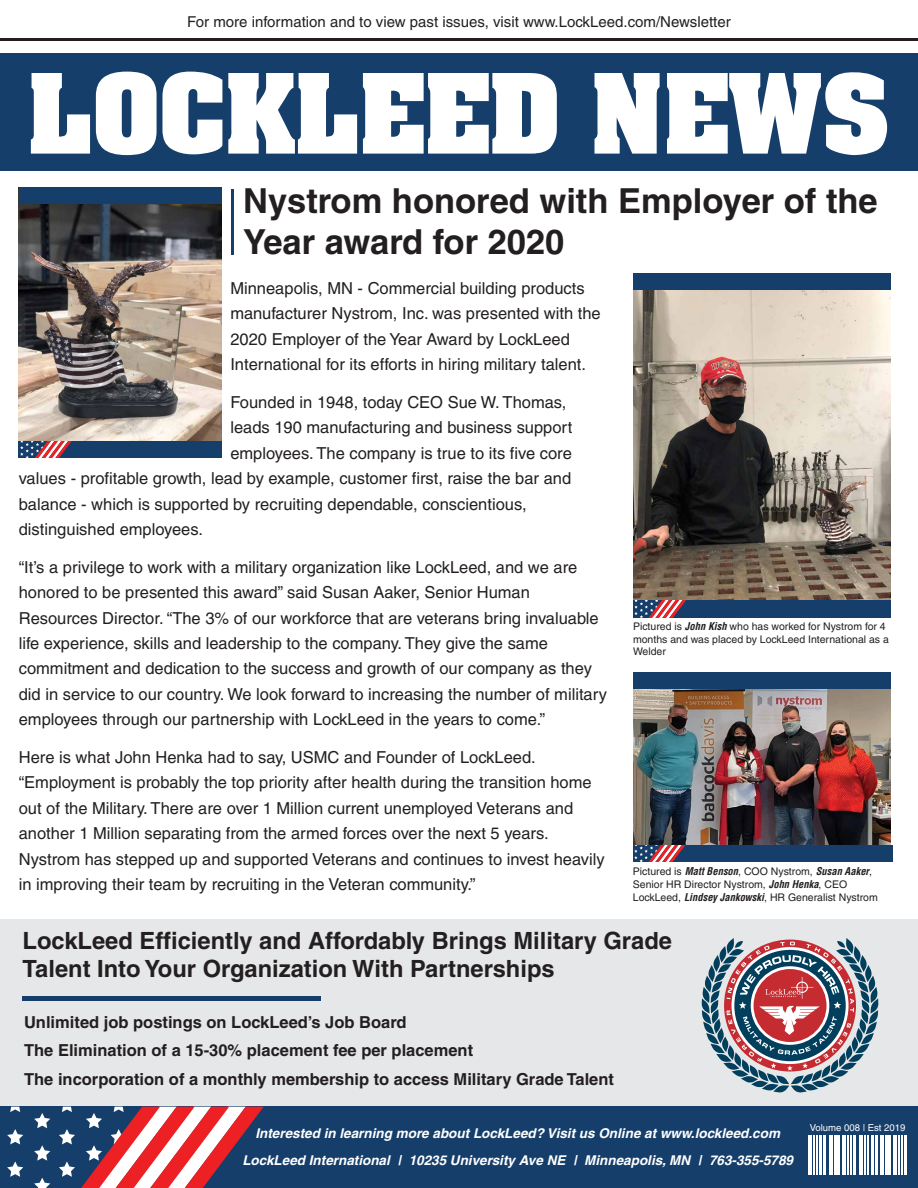
<style>
.page{position:relative;width:918px;height:1188px;background:#fff}
.page>*{position:absolute;margin:0;border:0;box-sizing:border-box;transform-origin:0 0}
.t1{font:700 34.5px/41.4px "Helvetica";color:#231f20}
.t2{font:700 23.7px/28.5px "Helvetica";color:#231f20}
.t3{font:16.5px/25.5px "Helvetica";color:#231f20}
.t4{font:700 16.5px/28.5px "Helvetica";color:#231f20}
.t5{font:15px "Helvetica";color:#231f20}
.t6{font:italic 700 13.5px "Helvetica";color:#fff}
.t7{font:10.5px/12.6px "Helvetica";color:#231f20}
.t8{font:9.6px "Helvetica";color:#fff}
.s1{font-family:"Helvetica CE";font-weight:700;font-style:italic;font-stretch:condensed}
</style>
<div class="page">
<div style="left:0;top:920px;width:918px;height:187px;background:#e6e7e8"></div>
<div style="left:0;top:1107px;width:918px;height:81px;background:#153e6a"></div>
<svg style="left:10px;top:1107px;width:10px;height:5px"></svg>
<svg style="left:7px;top:1129px;width:16px;height:15px"></svg>
<svg style="left:7px;top:1161px;width:16px;height:16px"></svg>
<svg style="left:34px;top:1113px;width:16px;height:15px"></svg>
<svg style="left:34px;top:1145px;width:16px;height:16px"></svg>
<svg style="left:34px;top:1178px;width:16px;height:10px"></svg>
<svg style="left:62px;top:1107px;width:10px;height:5px"></svg>
<svg style="left:59px;top:1129px;width:16px;height:15px"></svg>
<svg style="left:59px;top:1161px;width:16px;height:16px"></svg>
<svg style="left:81px;top:1107px;width:183px;height:81px"></svg>
<div style="left:0;top:53px;width:918px;height:117px;background:#153e6a"></div>
<hr style="left:0;top:38px;width:918px;height:3px;background:#231f20">
<svg style="left:31px;top:73px;width:59px;height:81px"></svg>
<svg style="left:96px;top:72px;width:126px;height:83px"></svg>
<svg style="left:228px;top:73px;width:129px;height:81px"></svg>
<svg style="left:363px;top:73px;width:194px;height:81px"></svg>
<svg style="left:595px;top:73px;width:65px;height:81px;background:#dae0e7"></svg>
<svg style="left:667px;top:72px;width:220px;height:83px"></svg>
<hr style="left:905px;top:1135px;width:2px;height:39px;background:#fff">
<hr style="left:875px;top:1135px;width:2px;height:39px;background:#fff">
<div style="left:885px;top:1135px;width:6px;height:39px;background:#fff"></div>
<hr style="left:901px;top:1135px;width:1px;height:39px;background:#fff">
<hr style="left:899px;top:1135px;width:1px;height:39px;background:#fff">
<hr style="left:896px;top:1135px;width:1px;height:39px;background:#fff">
<hr style="left:893px;top:1135px;width:1px;height:39px;background:#fff">
<hr style="left:871px;top:1135px;width:2px;height:39px;background:#fff">
<hr style="left:867px;top:1135px;width:1px;height:39px;background:#fff">
<hr style="left:865px;top:1135px;width:1px;height:39px;background:#fff">
<hr style="left:862px;top:1135px;width:1px;height:39px;background:#fff">
<hr style="left:859px;top:1135px;width:1px;height:39px;background:#fff">
<hr style="left:883px;top:1135px;width:1px;height:39px;background:#fff">
<hr style="left:880px;top:1135px;width:1px;height:39px;background:#fff">
<hr style="left:853px;top:1135px;width:3px;height:39px;background:#fff">
<hr style="left:823px;top:1135px;width:3px;height:39px;background:#fff">
<div style="left:834px;top:1135px;width:5px;height:39px;background:#fff"></div>
<hr style="left:850px;top:1135px;width:1px;height:39px;background:#fff">
<hr style="left:847px;top:1135px;width:1px;height:39px;background:#fff">
<hr style="left:845px;top:1135px;width:1px;height:39px;background:#fff">
<hr style="left:842px;top:1135px;width:1px;height:39px;background:#fff">
<hr style="left:819px;top:1135px;width:3px;height:39px;background:#fff">
<hr style="left:816px;top:1135px;width:1px;height:39px;background:#fff">
<hr style="left:813px;top:1135px;width:2px;height:39px;background:#fff">
<hr style="left:811px;top:1135px;width:1px;height:39px;background:#fff">
<hr style="left:808px;top:1135px;width:1px;height:39px;background:#fff">
<hr style="left:832px;top:1135px;width:1px;height:39px;background:#fff">
<hr style="left:829px;top:1135px;width:1px;height:39px;background:#fff">
<hr style="left:231px;top:189px;width:3px;height:66px;background:#153e6a">
<img style="left:19px;top:204px;width:202px;height:238px">
<img style="left:633px;top:290px;width:258px;height:311px">
<div style="left:23px;top:996px;width:298px;height:5px;background:#153e6a"></div>
<svg style="left:702px;top:938px;width:176px;height:155px"></svg>
<img style="left:633px;top:689px;width:258px;height:156px">
<div style="left:633px;top:845px;width:259px;height:16px;background:#153e6a"></div>
<svg style="left:634px;top:845px;width:52px;height:16px"></svg>
<div style="left:633px;top:601px;width:258px;height:16px;background:#153e6a"></div>
<svg style="left:634px;top:601px;width:52px;height:16px"></svg>
<div style="left:19px;top:442px;width:202px;height:16px;background:#153e6a"></div>
<svg style="left:20px;top:442px;width:51px;height:16px"></svg>
<div style="left:19px;top:188px;width:202px;height:16px;background:#153e6a"></div>
<div style="left:633px;top:274px;width:258px;height:16px;background:#153e6a"></div>
<div style="left:633px;top:673px;width:258px;height:16px;background:#153e6a"></div>
<p class="t5" style="left:187px;top:13px;width:545px">For more information and to view past issues, visit www.LockLeed.com/Newsletter</p>
<h1 class="t1" style="left:243px;top:179px;width:636px">Nystrom honored with Employer of the<br>Year award for 2020</h1>
<p class="t3" style="left:230px;top:275px;width:372px">Minneapolis, MN - Commercial building products manufacturer Nystrom, Inc. was presented with the 2020 Employer of the Year Award by LockLeed International for its efforts in hiring military talent.</p>
<p class="t3" style="left:230px;top:389px;width:338px">Founded in 1948, today CEO Sue W. Thomas,</p>
<p class="t3" style="left:230px;top:414px;width:344px">leads 190 manufacturing and business support</p>
<p class="t3" style="left:230px;top:440px;width:343px">employees. The company is true to its five core</p>
<p class="t3" style="left:19px;top:465px;width:554px">values - profitable growth, lead by example, customer first, raise the bar and</p>
<p class="t3" style="left:19px;top:491px;width:509px">balance - which is supported by recruiting dependable, conscientious,</p>
<p class="t3" style="left:19px;top:516px;width:186px">distinguished employees.</p>
<p class="t3" style="left:19px;top:554px;width:590px">“It’s a privilege to work with a military organization like LockLeed, and we are honored to be presented this award” said Susan Aaker, Senior Human Resources Director. “The 3% of our workforce that are veterans bring invaluable life experience, skills and leadership to the company. They give the same commitment and dedication to the success and growth of our company as they did in service to our country. We look forward to increasing the number of military employees through our partnership with LockLeed in the years to come.”</p>
<p class="t3" style="left:19px;top:744px;width:587px">Here is what John Henka had to say, USMC and Founder of LockLeed. “Employment is probably the top priority after health during the transition home out of the Military. There are over 1 Million current unemployed Veterans and another 1 Million separating from the armed forces over the next 5 years.<br>Nystrom has stepped up and supported Veterans and continues to invest heavily in improving their team by recruiting in the Veteran community.”</p>
<p class="t7" style="left:633px;top:620px;width:257px">Pictured is <span class="s1">John Kish</span> who has worked for Nystrom for 4 months and was placed by LockLeed International as a<br>Welder</p>
<p class="t7" style="left:633px;top:865px;width:247px">Pictured is <span class="s1">Matt Benson</span>, COO Nystrom, <span class="s1">Susan Aaker</span>,<br>Senior HR Director Nystrom, <span class="s1">John Henka</span>, CEO<br>LockLeed, <span class="s1">Lindsey Jankowski</span>, HR Generalist Nystrom</p>
<h2 class="t2" style="left:23px;top:926px;width:651px">LockLeed Efficiently and Affordably Brings Military Grade<br>Talent Into Your Organization With Partnerships</h2>
<p class="t4" style="left:24px;top:1007px;width:591px">Unlimited job postings on LockLeed’s Job Board<br>The Elimination of a 15-30% placement fee per placement<br>The incorporation of a monthly membership to access Military Grade Talent</p>
<p class="t6" style="left:256px;top:1125px;width:526px">Interested in learning more about LockLeed? Visit us Online at www.lockleed.com</p>
<p class="t6" style="left:242px;top:1152px;width:552px">LockLeed International | 10235 University Ave NE | Minneapolis, MN | 763-355-5789</p>
<p class="t8" style="left:810px;top:1122px;width:97px">Volume 008 | Est 2019</p>
</div>
